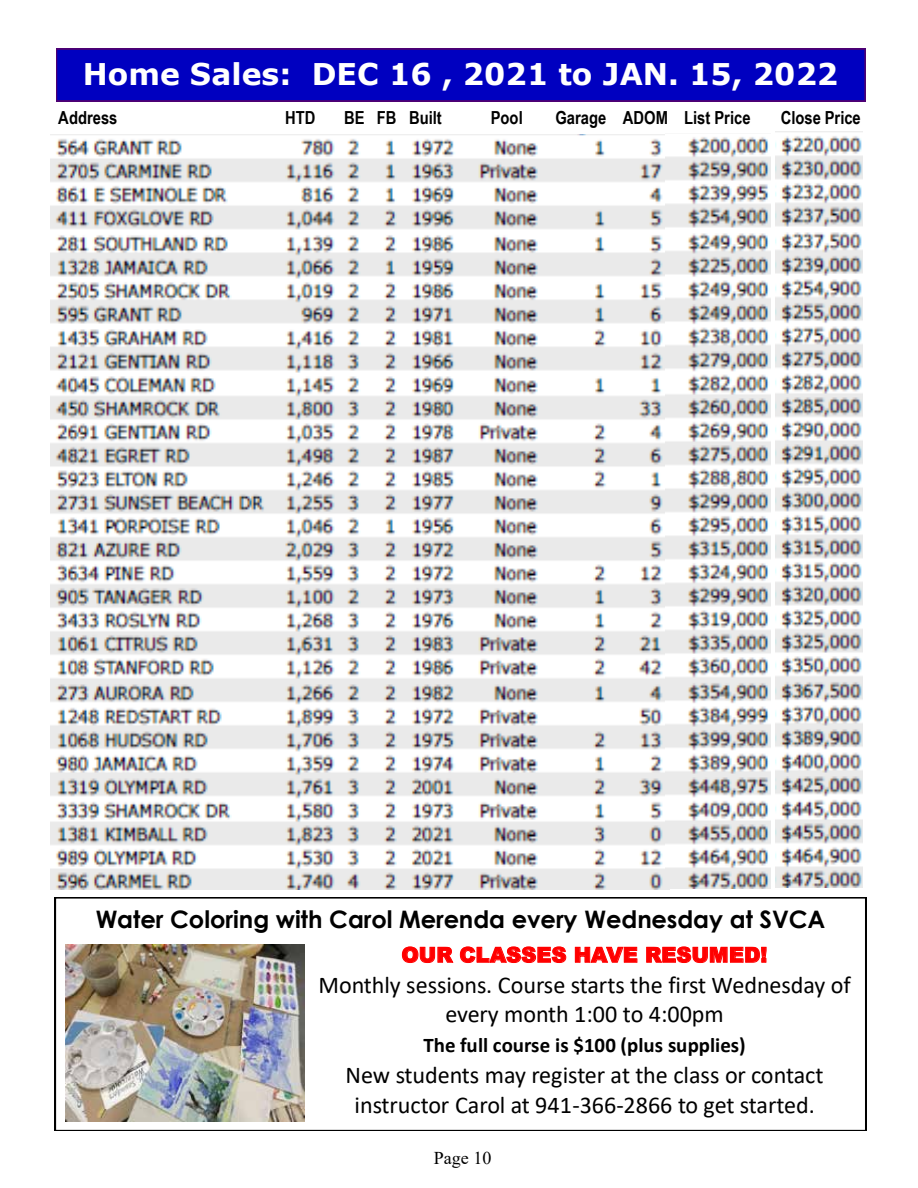
<style>
.page{position:relative;width:918px;height:1188px;background:#fff}
.page>*{position:absolute;margin:0;border:0;box-sizing:border-box;transform-origin:0 0}
.t1{font:700 29.85px "Verdana";color:#fff}
.t2{font:24.15px/29.5px "Calibri";letter-spacing:-.005em;color:#000;text-align:center}
.t3{font:700 24.15px "Century Gothic";letter-spacing:-.005em;color:#000}
.t4{font:700 20.85px "Calibri";color:#000}
.t5{font:900 20.85px "Arial";color:#f00}
.t6{font:700 18px "Arial Narrow";color:#000}
.t7{font:18px "Times New Roman";color:#000}
</style>
<div class="page">
<div style="left:56px;top:49px;width:810px;height:52px;background:#0000c0"></div>
<svg style="left:55px;top:897px;width:811px;height:234px"></svg>
<img style="left:66px;top:945px;width:238px;height:176px">
<img style="left:50px;top:135px;width:619px;height:755px">
<img style="left:665px;top:135px;width:105px;height:753px">
<img style="left:776px;top:136px;width:87px;height:751px">
<p class="t1" style="left:83px;top:53px;width:757px">Home Sales: DEC 16 , 2021 to JAN. 15, 2022</p>
<p class="t6" style="left:58px;top:104px;width:61px">Address</p>
<p class="t6" style="left:285px;top:104px;width:32px">HTD</p>
<p class="t6" style="left:344px;top:104px;width:99px">BE FB Built</p>
<p class="t6" style="left:491px;top:104px;width:34px">Pool</p>
<p class="t6" style="left:555px;top:104px;width:197px">Garage ADOM List Price</p>
<p class="t6" style="left:781px;top:104px;width:82px">Close Price</p>
<p class="t3" style="left:96px;top:901px;width:731px">Water Coloring with Carol Merenda every Wednesday at SVCA</p>
<p class="t5" style="left:401px;top:940px;width:367px">OUR CLASSES HAVE RESUMED!</p>
<p class="t2" style="left:319px;top:970px;width:534px">Monthly sessions. Course starts the first Wednesday of every month 1:00 to 4:00pm</p>
<p class="t4" style="left:423px;top:1030px;width:324px">The full course is $100 (plus supplies)</p>
<p class="t2" style="left:346px;top:1060px;width:480px">New students may register at the class or contact instructor Carol at 941-366-2866 to get started.</p>
<p class="t7" style="left:434px;top:1146px;width:59px">Page 10</p>
</div>
